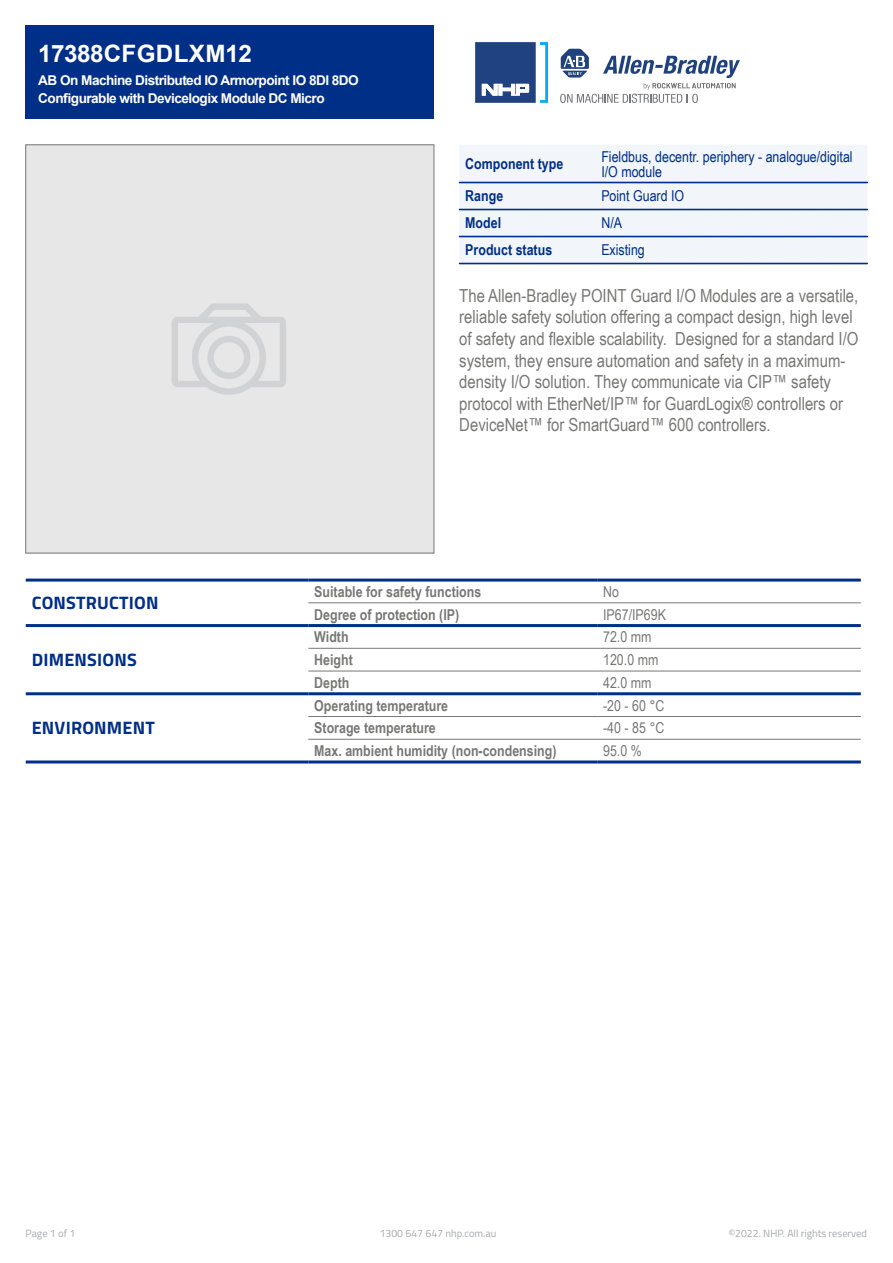
<style>
.page{position:relative;width:893px;height:1263px;background:#fff}
.page>*{position:absolute;margin:0;border:0;box-sizing:border-box;transform-origin:0 0}
.Item_Number{font:700 24px "Arial";color:#fff}
.t1{font:18px/21.6px "Arial Narrow";color:#777876}
.t2{font:700 18px "Titillium";letter-spacing:.01em;color:#002f87}
.t3{font:700 15px "Arial Narrow";color:#777876}
.t4{font:15px/15px "Arial Narrow";color:#002f87}
.t5{font:15px "Arial Narrow";color:#777876}
.t6{font:700 15px "Arial Narrow";color:#002f87}
.Display_Name{font:700 13.5px/18px "Arial";letter-spacing:-.04em;color:#fff}
.t7{font:10.5px "Titillium";color:#a7a9ac}
</style>
<div class="page">
<div style="left:26px;top:26px;width:408px;height:93px;background:#002f87"></div>
<svg style="left:475px;top:42px;width:73px;height:61px"></svg>
<svg style="left:560px;top:49px;width:180px;height:54px"></svg>
<hr style="left:308px;top:602px;width:289px;height:1px;background:#777876">
<hr style="left:308px;top:648px;width:289px;height:1px;background:#777876">
<hr style="left:308px;top:671px;width:289px;height:1px;background:#777876">
<hr style="left:308px;top:716px;width:289px;height:1px;background:#777876">
<hr style="left:308px;top:739px;width:289px;height:1px;background:#777876">
<hr style="left:308px;top:624px;width:289px;height:3px;background:#002f87">
<hr style="left:597px;top:624px;width:264px;height:3px;background:#002f87">
<hr style="left:308px;top:692px;width:289px;height:3px;background:#002f87">
<hr style="left:597px;top:692px;width:264px;height:3px;background:#002f87">
<hr style="left:26px;top:624px;width:282px;height:3px;background:#002f87">
<hr style="left:26px;top:692px;width:282px;height:3px;background:#002f87">
<hr style="left:26px;top:579px;width:282px;height:3px;background:#002f87">
<hr style="left:308px;top:579px;width:289px;height:3px;background:#002f87">
<hr style="left:597px;top:579px;width:264px;height:3px;background:#002f87">
<hr style="left:26px;top:760px;width:282px;height:3px;background:#002f87">
<hr style="left:308px;top:760px;width:289px;height:3px;background:#002f87">
<hr style="left:597px;top:760px;width:264px;height:3px;background:#002f87">
<hr style="left:597px;top:602px;width:264px;height:1px;background:#777876">
<hr style="left:597px;top:648px;width:264px;height:1px;background:#777876">
<hr style="left:597px;top:671px;width:264px;height:1px;background:#777876">
<hr style="left:597px;top:716px;width:264px;height:1px;background:#777876">
<hr style="left:597px;top:739px;width:264px;height:1px;background:#777876">
<div style="left:459px;top:145px;width:408px;height:118px;background:#f2f5f9"></div>
<svg style="left:459px;top:182px;width:409px;height:1px"></svg>
<svg style="left:459px;top:209px;width:409px;height:1px"></svg>
<svg style="left:459px;top:236px;width:409px;height:1px"></svg>
<svg style="left:459px;top:263px;width:409px;height:1px"></svg>
<p class="Item_Number" style="left:38px;top:37px;width:215px">17388CFGDLXM12</p>
<p class="Display_Name" style="left:38px;top:71px;width:322px">AB On Machine Distributed IO Armorpoint IO 8DI 8DO<br>Configurable with Devicelogix Module DC Micro</p>
<p class="t6" style="left:465px;top:152px;width:99px">Component type</p>
<p class="t4" style="left:601px;top:148px;width:253px">Fieldbus, decentr. periphery - analogue/digital<br>I/O module</p>
<p class="t6" style="left:465px;top:185px;width:39px">Range</p>
<p class="t4" style="left:601px;top:188px;width:84px">Point Guard IO</p>
<p class="t6" style="left:465px;top:212px;width:37px">Model</p>
<p class="t4" style="left:601px;top:215px;width:22px">N/A</p>
<p class="t6" style="left:465px;top:239px;width:88px">Product status</p>
<p class="t4" style="left:601px;top:242px;width:45px">Existing</p>
<p class="t1" style="left:459px;top:284px;width:401px">The Allen-Bradley POINT Guard I/O Modules are a versatile, reliable safety solution offering a compact design, high level of safety and flexible scalability. Designed for a standard I/O system, they ensure automation and safety in a maximum&shy;density I/O solution. They communicate via CIP™ safety protocol with EtherNet/IP™ for GuardLogix® controllers or DeviceNet™ for SmartGuard™ 600 controllers.</p>
<p class="t2" style="left:32px;top:589px;width:128px">CONSTRUCTION</p>
<p class="t2" style="left:32px;top:646px;width:107px">DIMENSIONS</p>
<p class="t2" style="left:32px;top:714px;width:124px">ENVIRONMENT</p>
<p class="t3" style="left:314px;top:580px;width:169px">Suitable for safety functions</p>
<p class="t5" style="left:603px;top:580px;width:17px">No</p>
<p class="t3" style="left:314px;top:603px;width:146px">Degree of protection (IP)</p>
<p class="t5" style="left:603px;top:603px;width:64px">IP67/IP69K</p>
<p class="t3" style="left:314px;top:626px;width:36px">Width</p>
<p class="t5" style="left:603px;top:626px;width:50px">72.0 mm</p>
<p class="t3" style="left:314px;top:648px;width:40px">Height</p>
<p class="t5" style="left:603px;top:649px;width:57px">120.0 mm</p>
<p class="t3" style="left:314px;top:671px;width:37px">Depth</p>
<p class="t5" style="left:603px;top:671px;width:50px">42.0 mm</p>
<p class="t3" style="left:314px;top:694px;width:135px">Operating temperature</p>
<p class="t5" style="left:603px;top:694px;width:63px">-20 - 60 °C</p>
<p class="t3" style="left:314px;top:717px;width:123px">Storage temperature</p>
<p class="t5" style="left:603px;top:717px;width:63px">-40 - 85 °C</p>
<p class="t3" style="left:314px;top:739px;width:244px">Max. ambient humidity (non-condensing)</p>
<p class="t5" style="left:603px;top:740px;width:40px">95.0 %</p>
<p class="t7" style="left:26px;top:1226px;width:51px">Page 1 of 1</p>
<p class="t7" style="left:380px;top:1226px;width:118px">1300 647 647 nhp.com.au</p>
<p class="t7" style="left:728px;top:1226px;width:140px">©2022. NHP. All rights reserved</p>
</div>
